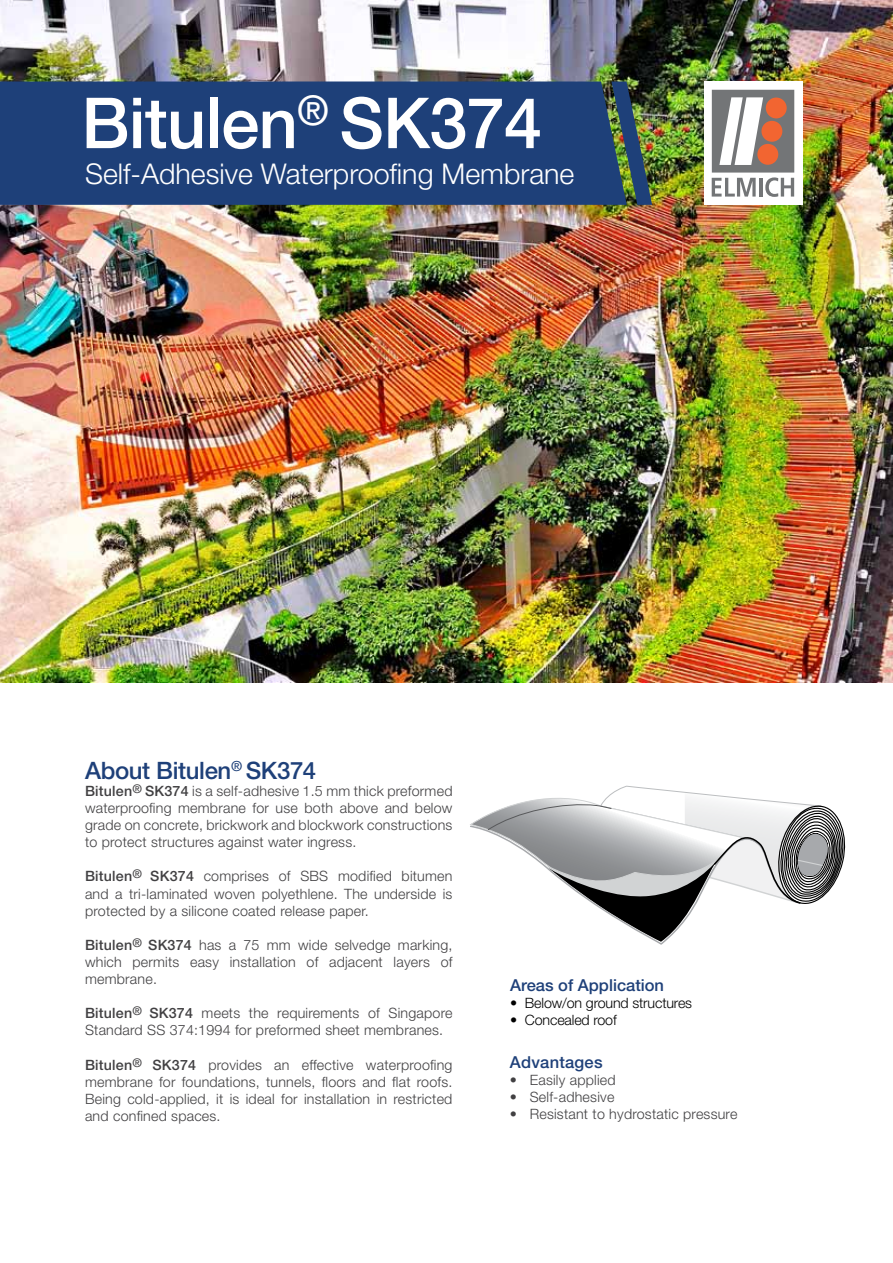
<style>
.page{position:relative;width:893px;height:1263px;background:#fff}
.page>*{position:absolute;margin:0;border:0;box-sizing:border-box;transform-origin:0 0}
.t1{font:500 70.5px "Helvetica Neue";letter-spacing:-.01em;color:#fff}
.t2{font:300 28.65px "Helvetica Neue";color:#fff}
.t3{font:500 24px "Helvetica Neue";letter-spacing:-.015em;color:#1e4079}
.t4{font:500 16.5px "Helvetica Neue";color:#1e4079}
.t5{font:300 14.25px/17.1px "Helvetica Neue";letter-spacing:.015em;color:#414042;text-align:justify}
.t6{font:300 14.25px "Helvetica Neue";letter-spacing:-.01em;color:#000}
.s1{font-weight:500}
</style>
<div class="page">
<img style="left:0;top:0;width:893px;height:682px">
<div style="left:704px;top:81px;width:98px;height:124px;background:#fff"></div>
<div style="left:712px;top:90px;width:82px;height:83px;background:#737577"></div>
<svg style="left:712px;top:178px;width:44px;height:19px"></svg>
<hr style="left:759px;top:178px;width:4px;height:19px;background:#737577">
<svg style="left:765px;top:177px;width:29px;height:20px"></svg>
<div style="left:766px;top:98px;width:21px;height:20px;background:#f26531;border-radius:50%"></div>
<div style="left:761px;top:121px;width:21px;height:21px;background:#f26531;border-radius:50%"></div>
<div style="left:757px;top:144px;width:21px;height:21px;background:#f26531;border-radius:50%"></div>
<svg style="left:719px;top:97px;width:44px;height:68px"></svg>
<div style="left:0;top:81px;width:611px;height:124px;background:#1e4079"></div>
<img style="left:611px;top:81px;width:41px;height:124px">
<svg style="left:470px;top:786px;width:376px;height:159px"></svg>
<h1 class="t1" style="left:81px;top:81px;width:462px">Bitulen<sup>®</sup> SK374</h1>
<h2 class="t2" style="left:85px;top:157px;width:491px">Self-Adhesive Waterproofing Membrane</h2>
<h3 class="t3" style="left:85px;top:756px;width:233px">About Bitulen<sup>®</sup> SK374</h3>
<p class="t5" style="left:85px;top:782px;width:369px"><span class="s1">Bitulen</span><sup>®</sup> <span class="s1">SK374</span> is a self-adhesive 1.5 mm thick preformed waterproofing membrane for use both above and below grade on concrete, brickwork and blockwork constructions to protect structures against water ingress.</p>
<p class="t5" style="left:85px;top:867px;width:369px"><span class="s1">Bitulen</span><sup>®</sup> <span class="s1">SK374</span> comprises of SBS modified bitumen and a tri-laminated woven polyethlene. The underside is protected by a silicone coated release paper.</p>
<p class="t5" style="left:85px;top:936px;width:369px"><span class="s1">Bitulen</span><sup>®</sup> <span class="s1">SK374</span> has a 75 mm wide selvedge marking, which permits easy installation of adjacent layers of membrane.</p>
<p class="t5" style="left:85px;top:1004px;width:369px"><span class="s1">Bitulen</span><sup>®</sup> <span class="s1">SK374</span> meets the requirements of Singapore<br>Standard SS 374:1994 for preformed sheet membranes.</p>
<p class="t5" style="left:85px;top:1056px;width:369px"><span class="s1">Bitulen</span><sup>®</sup> <span class="s1">SK374</span> provides an effective waterproofing membrane for foundations, tunnels, floors and flat roofs.<br>Being cold-applied, it is ideal for installation in restricted and confined spaces.</p>
<p class="t4" style="left:510px;top:975px;width:155px">Areas of Application</p>
<p class="t6" style="left:510px;top:994px;width:183px">• Below/on ground structures</p>
<p class="t6" style="left:510px;top:1011px;width:108px">• Concealed roof</p>
<p class="t4" style="left:510px;top:1052px;width:94px">Advantages</p>
<p class="t5" style="left:510px;top:1071px;width:107px">• Easily applied</p>
<p class="t5" style="left:510px;top:1088px;width:106px">• Self-adhesive</p>
<p class="t5" style="left:510px;top:1105px;width:229px">• Resistant to hydrostatic pressure</p>
</div>
